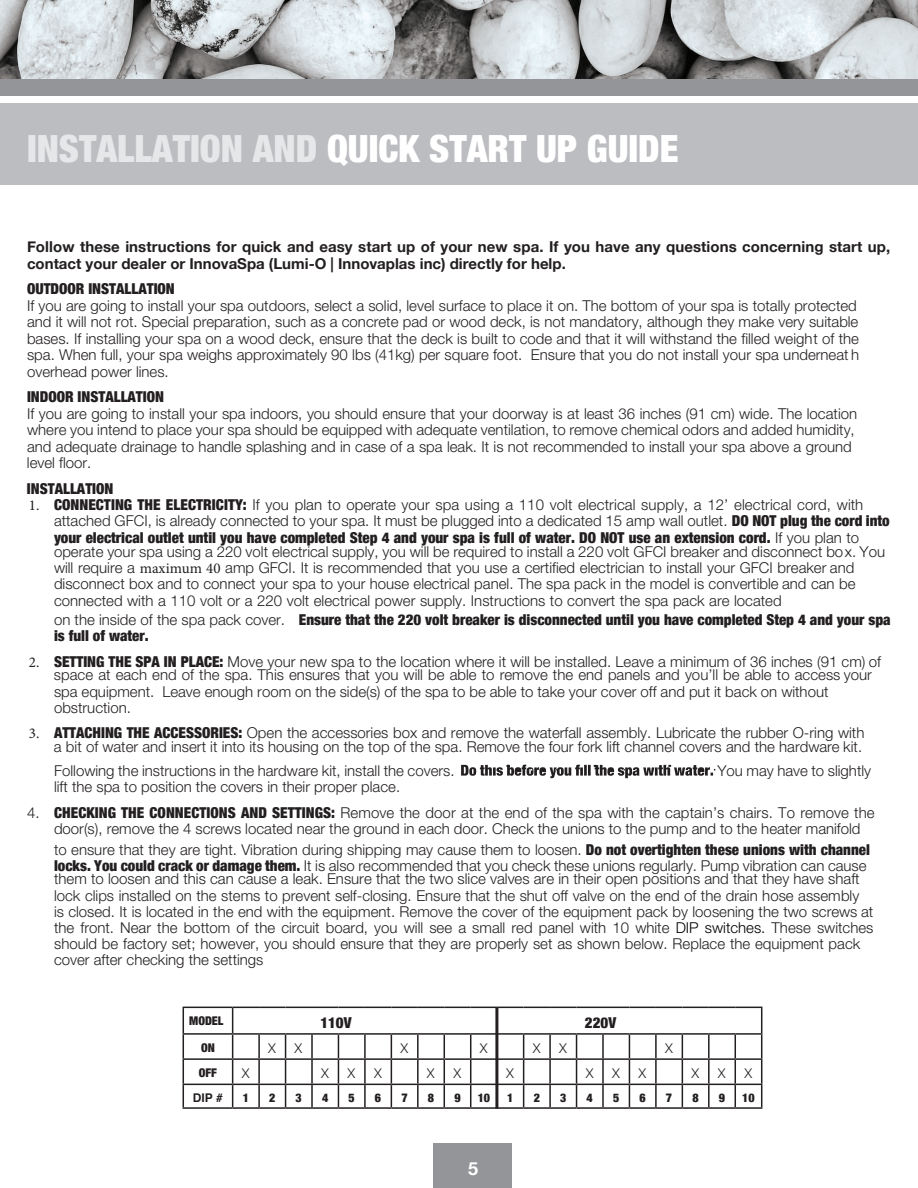
<style>
.page{position:relative;width:918px;height:1188px;background:#fff}
.page>*{position:absolute;margin:0;border:0;box-sizing:border-box;transform-origin:0 0}
.t1{font:900 condensed 37.5px "Helvetica Neue";color:#fff}
.t2{font:700 18px "Helvetica Neue";color:#fff}
.t3{font:300 15px/16.5px "Helvetica Neue";color:#231f20}
.t4{font:900 condensed 15px/16.4px "Helvetica Neue";color:#231f20}
.t5{font:700 15px/16.5px "Helvetica Neue";letter-spacing:.005em;color:#231f20}
.t6{font:300 13.5px "Helvetica Neue";color:#231f20}
.t7{font:900 condensed 12px "Helvetica Neue";color:#231f20}
.t8{font:700 12px "Helvetica";color:#231f20}
.s1{color:#e6e7e9}
.s2{font-family:"Minion Pro";font-weight:400}
.s3{font-weight:900;font-stretch:condensed}
.s4{font-weight:300;font-stretch:normal}
.s5{color:#000}
</style>
<div class="page">
<div style="left:433px;top:1144px;width:79px;height:44px;background:#939598"></div>
<div style="left:0;top:104px;width:918px;height:81px;background:#bcbdc0"></div>
<div style="left:0;top:76px;width:918px;height:20px;background:#939598"></div>
<svg style="left:461px;top:765px;width:254px;height:13px"></svg>
<hr style="left:183px;top:1007px;width:50px;height:1px;background:#231f20">
<hr style="left:183px;top:1033px;width:50px;height:2px;background:#231f20">
<hr style="left:183px;top:1058px;width:50px;height:2px;background:#231f20">
<hr style="left:183px;top:1084px;width:50px;height:1px;background:#231f20">
<svg style="left:183px;top:1008px;width:1px;height:99px"></svg>
<svg style="left:232px;top:1007px;width:530px;height:100px"></svg>
<hr style="left:183px;top:1107px;width:50px;height:2px;background:#231f20">
<hr style="left:233px;top:1107px;width:26px;height:2px;background:#231f20">
<hr style="left:259px;top:1107px;width:27px;height:2px;background:#231f20">
<hr style="left:286px;top:1107px;width:26px;height:2px;background:#231f20">
<hr style="left:312px;top:1107px;width:26px;height:2px;background:#231f20">
<hr style="left:338px;top:1107px;width:27px;height:2px;background:#231f20">
<hr style="left:365px;top:1107px;width:26px;height:2px;background:#231f20">
<hr style="left:391px;top:1107px;width:27px;height:2px;background:#231f20">
<hr style="left:418px;top:1107px;width:26px;height:2px;background:#231f20">
<hr style="left:444px;top:1107px;width:27px;height:2px;background:#231f20">
<hr style="left:471px;top:1107px;width:26px;height:2px;background:#231f20">
<hr style="left:497px;top:1107px;width:27px;height:2px;background:#231f20">
<hr style="left:524px;top:1107px;width:26px;height:2px;background:#231f20">
<hr style="left:550px;top:1107px;width:27px;height:2px;background:#231f20">
<hr style="left:577px;top:1107px;width:26px;height:2px;background:#231f20">
<hr style="left:603px;top:1107px;width:26px;height:2px;background:#231f20">
<hr style="left:629px;top:1107px;width:27px;height:2px;background:#231f20">
<hr style="left:656px;top:1107px;width:26px;height:2px;background:#231f20">
<hr style="left:682px;top:1107px;width:27px;height:2px;background:#231f20">
<hr style="left:709px;top:1107px;width:26px;height:2px;background:#231f20">
<hr style="left:735px;top:1107px;width:27px;height:2px;background:#231f20">
<hr style="left:495px;top:1008px;width:3px;height:101px;background:#231f20">
<img style="left:0;top:0;width:918px;height:78px">
<h1 class="t1" style="left:27px;top:118px;width:653px"><span class="s1">INSTALLATION AND</span> QUICK START UP GUIDE</h1>
<p class="t5" style="left:27px;top:239px;width:865px">Follow these instructions for quick and easy start up of your new spa. If you have any questions concerning start up, contact your dealer or InnovaSpa (Lumi-O | Innovaplas inc) directly for help.</p>
<p class="t4" style="left:27px;top:280px;width:149px">OUTDOOR INSTALLATION</p>
<p class="t3" style="left:27px;top:297px;width:834px">If you are going to install your spa outdoors, select a solid, level surface to place it on. The bottom of your spa is totally protected and it will not rot. Special preparation, such as a concrete pad or wood deck, is not mandatory, although they make very suitable bases. If installing your spa on a wood deck, ensure that the deck is built to code and that it will withstand the filled weight of the spa. When full, your spa weighs approximately 90 lbs (41kg) per square foot. Ensure that you do not install your spa underneat h overhead power lines.</p>
<p class="t4" style="left:27px;top:388px;width:138px">INDOOR INSTALLATION</p>
<p class="t3" style="left:27px;top:405px;width:832px">If you are going to install your spa indoors, you should ensure that your doorway is at least 36 inches (91 cm) wide. The location where you intend to place your spa should be equipped with adequate ventilation, to remove chemical odors and added humidity, and adequate drainage to handle splashing and in case of a spa leak. It is not recommended to install your spa above a ground level floor.</p>
<p class="t4" style="left:27px;top:479px;width:88px">INSTALLATION</p>
<p class="t3" style="left:54px;top:496px;width:837px;text-indent:-25px"><span class="s2">1.</span> <span class="s3">CONNECTING THE ELECTRICITY:</span> If you plan to operate your spa using a 110 volt electrical supply, a 12’ electrical cord, with attached GFCI, is already connected to your spa. It must be plugged into a dedicated 15 amp wall outlet. <span class="s3">DO NOT plug the cord into your electrical outlet until you have completed Step 4 and your spa is full of water. DO NOT use an extension cord.</span> If you plan to</p>
<p class="t3" style="left:54px;top:543px;width:833px">operate your spa using a 220 volt electrical supply, you will be required to install a 220 volt GFCI breaker and disconnect box. You will require a <span class="s2">maximum 40</span> amp GFCI. It is recommended that you use a certified electrician to install your GFCI breaker and disconnect box and to connect your spa to your house electrical panel. The spa pack in the model is convertible and can be connected with a 110 volt or a 220 volt electrical power supply. Instructions to convert the spa pack are located</p>
<p class="t4" style="left:54px;top:611px;width:838px"><span class="s4">on the inside of the spa pack cover.</span> Ensure that the 220 volt breaker is disconnected until you have completed Step 4 and your spa is full of water.</p>
<p class="t3" style="left:54px;top:655px;width:829px;line-height:13.4px;text-indent:-25px"><span class="s2">2.</span> <span class="s3">SETTING THE SPA IN PLACE:</span> Move your new spa to the location where it will be installed. Leave a minimum of 36 inches (91 cm) of space at each end of the spa. This ensures that you will be able to remove the end panels and you’ll be able to access your</p>
<p class="t3" style="left:54px;top:683px;width:776px">spa equipment. Leave enough room on the side(s) of the spa to be able to take your cover off and put it back on without obstruction.</p>
<p class="t3" style="left:29px;top:726px;width:837px;line-height:13.5px;text-align:right"><span class="s2">3.</span> <span class="s3">ATTACHING THE ACCESSORIES:</span> Open the accessories box and remove the waterfall assembly. Lubricate the rubber O-ring with a bit of water and insert it into its housing on the top of the spa. Remove the four fork lift channel covers and the hardware kit.</p>
<p class="t3" style="left:54px;top:762px;width:402px">Following the instructions in the hardware kit, install the covers.</p>
<p class="t3" style="left:717px;top:762px;width:155px">You may have to slightly</p>
<p class="t3" style="left:54px;top:778px;width:348px">lift the spa to position the covers in their proper place.</p>
<p class="t3" style="left:54px;top:804px;width:822px;text-indent:-27px">4. <span class="s3">CHECKING THE CONNECTIONS AND SETTINGS:</span> Remove the door at the end of the spa with the captain’s chairs. To remove the door(s), remove the 4 screws located near the ground in each door. Check the unions to the pump and to the heater manifold</p>
<p class="t3" style="left:54px;top:841px;width:817px">to ensure that they are tight. Vibration during shipping may cause them to loosen. <span class="s3">Do not overtighten these unions with channel locks. You could crack or damage them.</span> It is also recommended that you check these unions regularly. Pump vibration can cause</p>
<p class="t3" style="left:54px;top:871px;width:821px">them to loosen and this can cause a leak. Ensure that the two slice valves are in their open positions and that they have shaft lock clips installed on the stems to prevent self-closing. Ensure that the shut off valve on the end of the drain hose assembly<br>is closed. It is located in the end with the equipment. Remove the cover of the equipment pack by loosening the two screws at the front. Near the bottom of the circuit board, you will see a small red panel with 10 white <span class="s5">DIP switches.</span> These switches should be factory set; however, you should ensure that they are properly set as shown below. Replace the equipment pack cover after checking the settings</p>
<p class="t7" style="left:189px;top:1011px;width:36px">MODEL</p>
<p class="t4" style="left:320px;top:1014px;width:33px">110V</p>
<p class="t4" style="left:585px;top:1014px;width:33px">220V</p>
<p class="t7" style="left:201px;top:1037px;width:15px">ON</p>
<p class="t6" style="left:268px;top:1040px;width:9px">X</p>
<p class="t6" style="left:295px;top:1040px;width:9px">X</p>
<p class="t6" style="left:400px;top:1040px;width:9px">X</p>
<p class="t6" style="left:480px;top:1040px;width:9px">X</p>
<p class="t6" style="left:533px;top:1040px;width:9px">X</p>
<p class="t6" style="left:559px;top:1040px;width:9px">X</p>
<p class="t6" style="left:665px;top:1040px;width:9px">X</p>
<p class="t7" style="left:199px;top:1063px;width:20px">OFF</p>
<p class="t6" style="left:242px;top:1065px;width:9px">X</p>
<p class="t6" style="left:321px;top:1065px;width:9px">X</p>
<p class="t6" style="left:348px;top:1065px;width:9px">X</p>
<p class="t6" style="left:374px;top:1065px;width:9px">X</p>
<p class="t6" style="left:427px;top:1065px;width:9px">X</p>
<p class="t6" style="left:453px;top:1065px;width:9px">X</p>
<p class="t6" style="left:506px;top:1065px;width:9px">X</p>
<p class="t6" style="left:586px;top:1065px;width:9px">X</p>
<p class="t6" style="left:612px;top:1065px;width:9px">X</p>
<p class="t6" style="left:639px;top:1065px;width:9px">X</p>
<p class="t6" style="left:692px;top:1065px;width:9px">X</p>
<p class="t6" style="left:718px;top:1065px;width:9px">X</p>
<p class="t6" style="left:744px;top:1065px;width:9px">X</p>
<p class="t8" style="left:193px;top:1088px;width:32px">DIP #</p>
<p class="t7" style="left:243px;top:1088px;width:8px">1</p>
<p class="t7" style="left:269px;top:1088px;width:8px">2</p>
<p class="t7" style="left:296px;top:1088px;width:8px">3</p>
<p class="t7" style="left:322px;top:1088px;width:8px">4</p>
<p class="t7" style="left:349px;top:1088px;width:8px">5</p>
<p class="t7" style="left:375px;top:1088px;width:8px">6</p>
<p class="t7" style="left:401px;top:1088px;width:8px">7</p>
<p class="t7" style="left:428px;top:1088px;width:8px">8</p>
<p class="t7" style="left:454px;top:1088px;width:8px">9</p>
<p class="t7" style="left:478px;top:1088px;width:14px">10</p>
<p class="t7" style="left:507px;top:1088px;width:8px">1</p>
<p class="t7" style="left:534px;top:1088px;width:8px">2</p>
<p class="t7" style="left:560px;top:1088px;width:8px">3</p>
<p class="t7" style="left:587px;top:1088px;width:8px">4</p>
<p class="t7" style="left:613px;top:1088px;width:8px">5</p>
<p class="t7" style="left:639px;top:1088px;width:8px">6</p>
<p class="t7" style="left:666px;top:1088px;width:8px">7</p>
<p class="t7" style="left:692px;top:1088px;width:8px">8</p>
<p class="t7" style="left:719px;top:1088px;width:8px">9</p>
<p class="t7" style="left:742px;top:1088px;width:14px">10</p>
<p class="t2" style="left:468px;top:1154px;width:12px">5</p>
</div>
